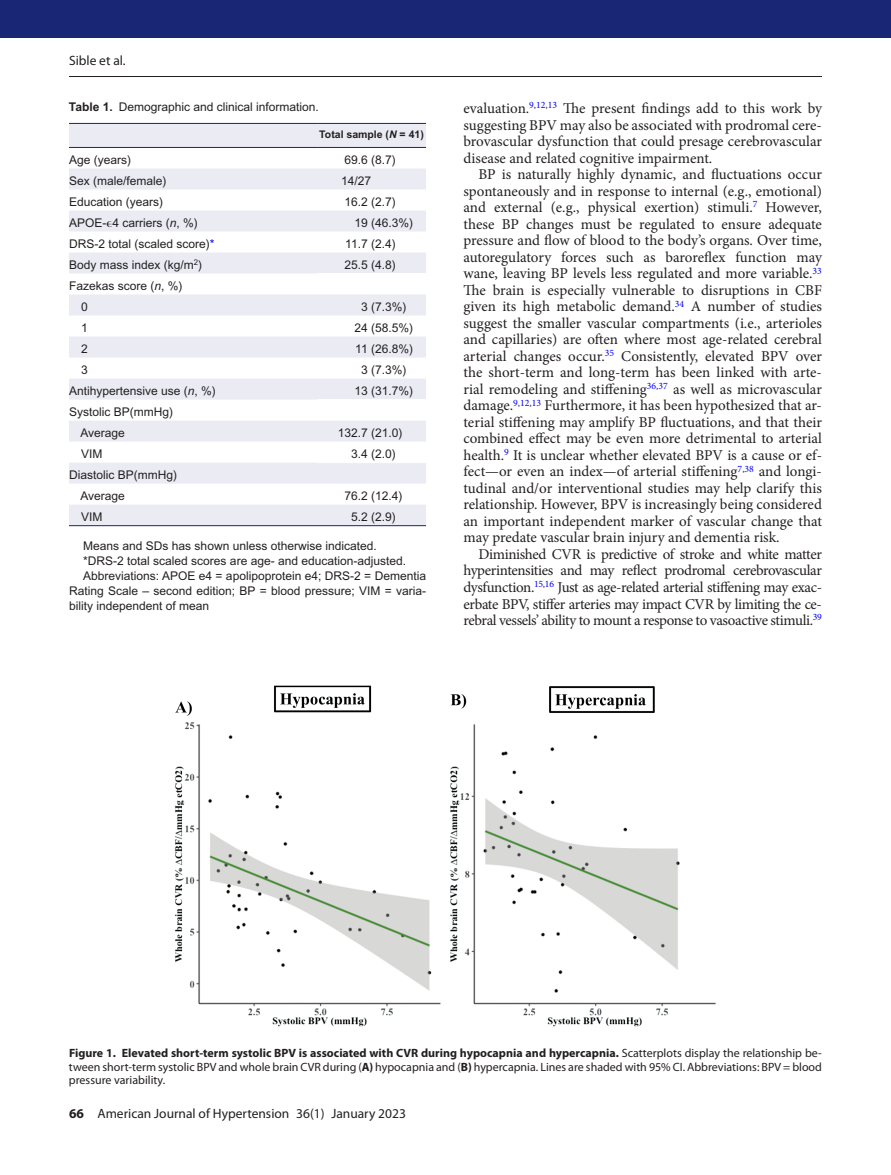
<style>
.page{position:relative;width:891px;height:1175px;background:#fff}
.page>*{position:absolute;margin:0;border:0;box-sizing:border-box;transform-origin:0 0}
.t1{font:15px/16.5px "Minion Pro";letter-spacing:-.01em;color:#231f20;text-align:justify}
.t2{font:13.5px "Myriad Pro";color:#231f20}
.t3{font:12px/21px "Arial MT Std";color:#231f20}
.t4{font:12px/13.5px "Myriad Pro";color:#231f20;text-align:justify}
.t5{font:700 10.5px "Arial MT Std";color:#231f20}
.s1{font-weight:700}
.s2{font-style:italic}
.s3{font-family:"Gandhari Unicode"}
.s4{color:#00f}
</style>
<div class="page">
<hr style="left:69px;top:76px;width:753px;height:1px;background:#231f20">
<div style="left:0;top:0;width:891px;height:38px;background:#192575"></div>
<img style="left:175px;top:685px;width:541px;height:342px">
<div style="left:69px;top:124px;width:357px;height:23px;background:#ebebf4"></div>
<svg style="left:69px;top:168px;width:357px;height:357px;fill:#ebebf4"></svg>
<hr style="left:69px;top:123px;width:248px;height:1px;background:#192575">
<hr style="left:317px;top:123px;width:109px;height:1px;background:#192575">
<hr style="left:69px;top:147px;width:248px;height:1px;background:#192575">
<hr style="left:317px;top:147px;width:109px;height:1px;background:#192575">
<hr style="left:317px;top:273px;width:109px;height:1px;background:#fff">
<hr style="left:317px;top:399px;width:109px;height:1px;background:#fff">
<hr style="left:317px;top:462px;width:109px;height:1px;background:#fff">
<hr style="left:69px;top:525px;width:248px;height:1px;background:#192575">
<hr style="left:317px;top:525px;width:109px;height:1px;background:#192575">
<p class="t2" style="left:69px;top:52px;width:58px">Sible et al.</p>
<p class="t3" style="left:69px;top:96px;width:251px"><span class="s1">Table 1.</span> Demographic and clinical information.</p>
<p class="t5" style="left:319px;top:129px;width:106px">Total sample (<span class="s2">N</span> = 41)</p>
<p class="t3" style="left:69px;top:149px;width:64px">Age (years)</p>
<p class="t3" style="left:344px;top:149px;width:53px">69.6 (8.7)</p>
<p class="t3" style="left:69px;top:170px;width:99px">Sex (male/female)</p>
<p class="t3" style="left:341px;top:170px;width:32px">14/27</p>
<p class="t3" style="left:69px;top:191px;width:96px">Education (years)</p>
<p class="t3" style="left:344px;top:191px;width:53px">16.2 (2.7)</p>
<p class="t3" style="left:69px;top:212px;width:130px">APOE-<span class="s3">ϵ</span>4 carriers (<span class="s2">n</span>, %)</p>
<p class="t3" style="left:354px;top:212px;width:60px">19 (46.3%)</p>
<p class="t3" style="left:69px;top:233px;width:147px">DRS-2 total (scaled score)<span class="s4">*</span></p>
<p class="t3" style="left:345px;top:233px;width:52px">11.7 (2.4)</p>
<p class="t3" style="left:69px;top:254px;width:135px">Body mass index (kg/m<sup>2</sup>)</p>
<p class="t3" style="left:344px;top:254px;width:53px">25.5 (4.8)</p>
<p class="t3" style="left:81px;top:275px;width:103px;text-indent:-12px">Fazekas score (<span class="s2">n</span>, %)<br>0</p>
<p class="t3" style="left:361px;top:296px;width:47px">3 (7.3%)</p>
<p class="t3" style="left:81px;top:317px;width:8px">1</p>
<p class="t3" style="left:354px;top:317px;width:60px">24 (58.5%)</p>
<p class="t3" style="left:81px;top:338px;width:8px">2</p>
<p class="t3" style="left:355px;top:338px;width:59px">11 (26.8%)</p>
<p class="t3" style="left:81px;top:359px;width:8px">3</p>
<p class="t3" style="left:361px;top:359px;width:47px">3 (7.3%)</p>
<p class="t3" style="left:69px;top:380px;width:148px">Antihypertensive use (<span class="s2">n</span>, %)</p>
<p class="t3" style="left:354px;top:380px;width:60px">13 (31.7%)</p>
<p class="t3" style="left:80px;top:401px;width:94px;text-indent:-11px">Systolic BP(mmHg)<br>Average</p>
<p class="t3" style="left:338px;top:422px;width:66px">132.7 (21.0)</p>
<p class="t3" style="left:81px;top:443px;width:23px">VIM</p>
<p class="t3" style="left:351px;top:443px;width:46px">3.4 (2.0)</p>
<p class="t3" style="left:80px;top:464px;width:98px;text-indent:-11px">Diastolic BP(mmHg)<br>Average</p>
<p class="t3" style="left:344px;top:485px;width:60px">76.2 (12.4)</p>
<p class="t3" style="left:81px;top:506px;width:23px">VIM</p>
<p class="t3" style="left:351px;top:506px;width:46px">5.2 (2.9)</p>
<p class="t3" style="left:83px;top:535px;width:295px">Means and SDs has shown unless otherwise indicated.</p>
<p class="t3" style="left:83px;top:550px;width:324px">*DRS-2 total scaled scores are age- and education-adjusted.</p>
<p class="t3" style="left:83px;top:565px;width:344px">Abbreviations: APOE e4 = apolipoprotein e4; DRS-2 = Dementia</p>
<p class="t3" style="left:69px;top:580px;width:358px">Rating Scale – second edition; BP = blood pressure; VIM = varia-</p>
<p class="t3" style="left:69px;top:595px;width:142px">bility independent of mean</p>
<p class="t1" style="left:463px;top:100px;width:360px">evaluation.<sup>9</sup><sup>,</sup><sup>12</sup><sup>,</sup><sup>13</sup> The present findings add to this work by suggesting BPV may also be associated with prodromal cere&shy;brovascular dysfunction that could presage cerebrovascular disease and related cognitive impairment.</p>
<p class="t1" style="left:463px;top:166px;width:360px;text-indent:15px">BP is naturally highly dynamic, and fluctuations occur spontaneously and in response to internal (e.g., emotional) and external (e.g., physical exertion) stimuli.<sup>7</sup> However, these BP changes must be regulated to ensure adequate pressure and flow of blood to the body’s organs. Over time, autoregulatory forces such as baroreflex function may wane, leaving BP levels less regulated and more variable.<sup>33<br></sup>The brain is especially vulnerable to disruptions in CBF given its high metabolic demand.<sup>34</sup> A number of studies suggest the smaller vascular compartments (i.e., arterioles and capillaries) are often where most age-related cerebral arterial changes occur.<sup>35</sup> Consistently, elevated BPV over the short-term and long-term has been linked with arte&shy;rial remodeling and stiffening<sup>36</sup><sup>,</sup><sup>37</sup> as well as microvascular damage.<sup>9</sup><sup>,</sup><sup>12</sup><sup>,</sup><sup>13</sup> Furthermore, it has been hypothesized that ar&shy;terial stiffening may amplify BP fluctuations, and that their combined effect may be even more detrimental to arterial health.<sup>9</sup> It is unclear whether elevated BPV is a cause or ef&shy;fect—or even an index—of arterial stiffening<sup>7</sup><sup>,</sup><sup>38</sup> and longi&shy;tudinal and/or interventional studies may help clarify this relationship. However, BPV is increasingly being considered an important independent marker of vascular change that may predate vascular brain injury and dementia risk.</p>
<p class="t1" style="left:463px;top:546px;width:360px;text-indent:15px">Diminished CVR is predictive of stroke and white matter hyperintensities and may reflect prodromal cerebrovascular dysfunction.<sup>15</sup><sup>,</sup><sup>16</sup> Just as age-related arterial stiffening may exac&shy;erbate BPV, stiffer arteries may impact CVR by limiting the ce&shy;rebral vessels’ ability to mount a response to vasoactive stimuli.<sup>39</sup></p>
<p class="t4" style="left:69px;top:1045px;width:754px"><span class="s1">Figure 1. Elevated short-term systolic BPV is associated with CVR during hypocapnia and hypercapnia.</span> Scatterplots display the relationship be&shy;tween short-term systolic BPV and whole brain CVR during (<span class="s1">A)</span> hypocapnia and (<span class="s1">B)</span> hypercapnia. Lines are shaded with 95% CI. Abbreviations: BPV = blood pressure variability.</p>
<p class="t2" style="left:69px;top:1105px;width:338px"><span class="s1">66</span> American Journal of Hypertension 36(1) January 2023</p>
</div>
